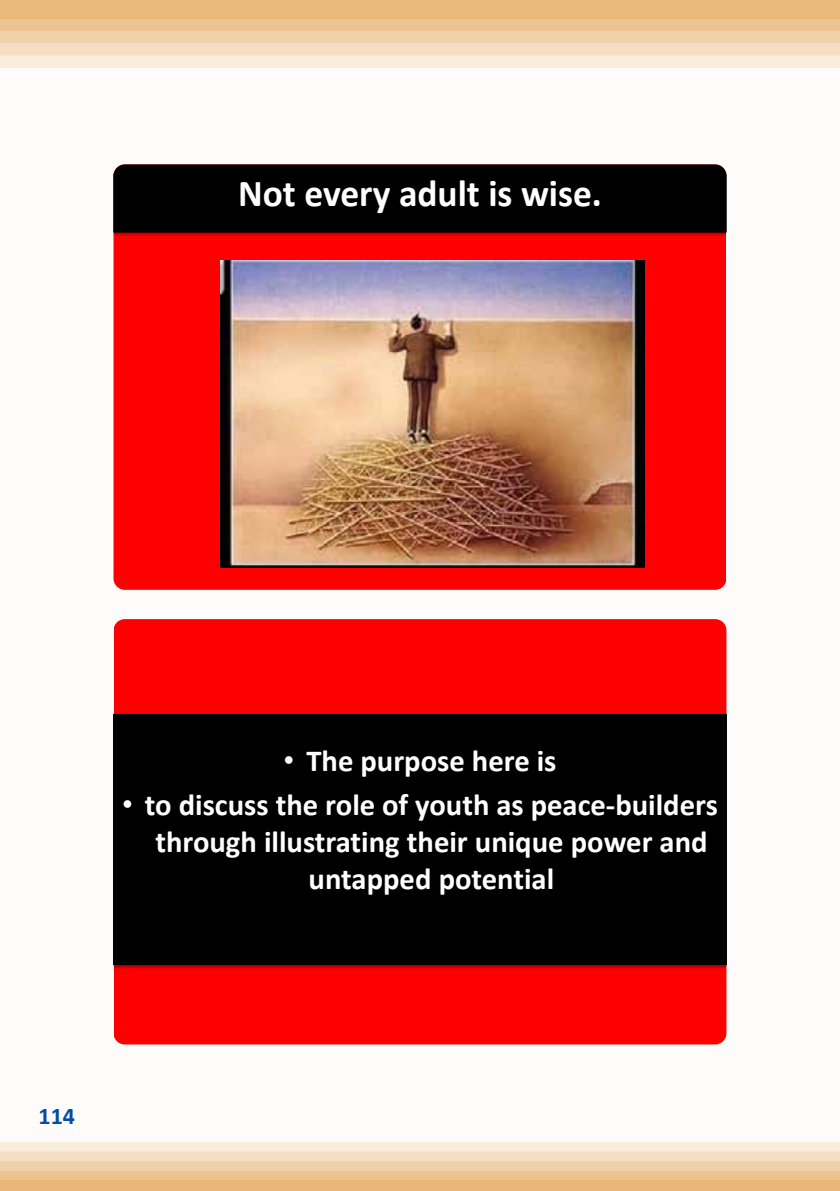
<style>
.page{position:relative;width:840px;height:1191px;background:#fff}
.page>*{position:absolute;margin:0;border:0;box-sizing:border-box;transform-origin:0 0}
.t1{font:700 38.2px "Calibri";color:#fff}
.t2{font:700 30.6px "Calibri";color:#fff}
.t3{font:700 24px "Calibri";color:#034ea2}
.s1{font-family:"Arial";font-weight:400}
</style>
<div class="page">
<hr style="left:839px;top:25px;width:1px;height:1166px;background:#fbf1e7">
<div style="left:0;top:25px;width:839px;height:1166px;background:#fefcfa"></div>
<svg style="left:839px;top:1141px;width:1px;height:50px"></svg>
<div style="left:0;top:1180px;width:839px;height:11px;background:#e9b779"></div>
<div style="left:0;top:1171px;width:839px;height:9px;background:#edc391"></div>
<div style="left:0;top:1161px;width:839px;height:10px;background:#f1d1a9"></div>
<div style="left:0;top:1151px;width:839px;height:10px;background:#f5dec2"></div>
<div style="left:0;top:1141px;width:839px;height:10px;background:#f9eddc"></div>
<svg style="left:839px;top:0;width:1px;height:68px"></svg>
<div style="left:0;top:0;width:839px;height:18px;background:#eab87a"></div>
<div style="left:0;top:18px;width:839px;height:13px;background:#edc391"></div>
<div style="left:0;top:30px;width:839px;height:13px;background:#f1d1a9"></div>
<div style="left:0;top:43px;width:839px;height:12px;background:#f5dec2"></div>
<div style="left:0;top:55px;width:839px;height:13px;background:#f9eddc"></div>
<div style="left:113px;top:237px;width:613px;height:353px;background:#f00"></div>
<img style="left:113px;top:232px;width:613px;height:5px">
<img style="left:213px;top:232px;width:422px;height:11px">
<div style="left:113px;top:164px;width:613px;height:68px;background:#000"></div>
<img style="left:221px;top:260px;width:423px;height:307px">
<div style="left:114px;top:619px;width:612px;height:425px;background:#f00"></div>
<div style="left:113px;top:714px;width:613px;height:250px;background:#000"></div>
<div style="left:113px;top:714px;width:613px;height:251px;border:1px solid #000"></div>
<p class="t1" style="left:238px;top:166px;width:365px">Not every adult is wise.</p>
<p class="t2" style="left:283px;top:739px;width:274px"><span class="s1">•</span> The purpose here is</p>
<p class="t2" style="left:122px;top:783px;width:597px"><span class="s1">•</span> to discuss the role of youth as peace-builders</p>
<p class="t2" style="left:155px;top:820px;width:553px">through illustrating their unique power and</p>
<p class="t2" style="left:308px;top:857px;width:247px">untapped potential</p>
<p class="t3" style="left:38px;top:1099px;width:38px">114</p>
</div>
